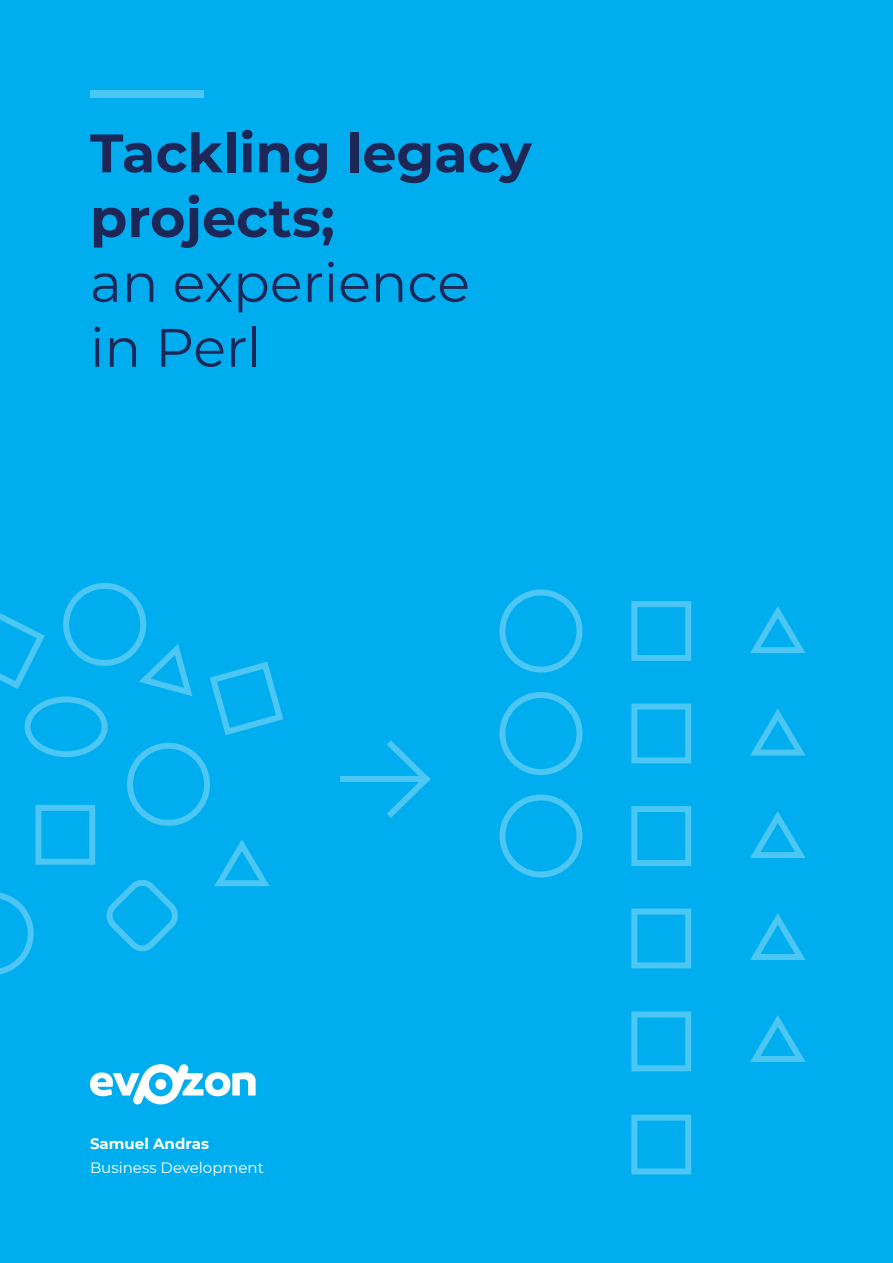
<style>
.page{position:relative;width:893px;height:1263px;background:#00aeef}
.page>*{position:absolute;margin:0;border:0;box-sizing:border-box;transform-origin:0 0}
.large_title_36{font:700 54px "Montserrat";color:#1d2757}
.t1{font:54px "Montserrat";color:#1d2757}
.body_text{font:15px "Montserrat";color:#fff}
.body_text-2{font:700 15px "Montserrat";color:#fff}
</style>
<div class="page">
<div style="left:90px;top:90px;width:114px;height:8px;background:#4cc6f3"></div>
<svg style="left:0;top:583px;width:806px;height:592px"></svg>
<svg style="left:383px;top:736px;width:52px;height:86px"></svg>
<svg style="left:90px;top:1064px;width:166px;height:41px"></svg>
<p class="large_title_36" style="left:90px;top:114px;width:443px">Tackling legacy</p>
<p class="large_title_36" style="left:90px;top:179px;width:246px">projects;</p>
<p class="t1" style="left:90px;top:246px;width:381px">an experience</p>
<p class="t1" style="left:90px;top:310px;width:173px">in Perl</p>
<p class="body_text-2" style="left:90px;top:1133px;width:120px">Samuel Andras</p>
<p class="body_text" style="left:90px;top:1157px;width:175px">Business Development</p>
</div>
